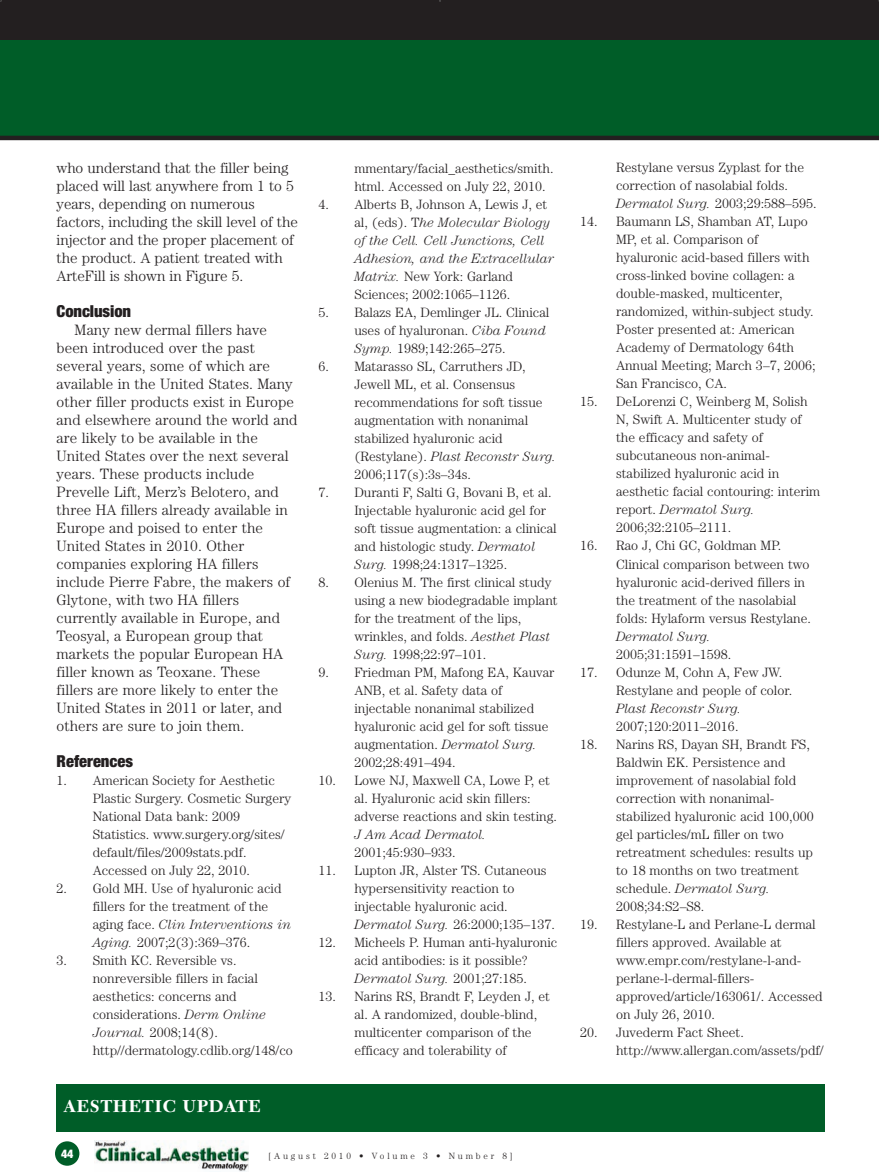
<style>
.page{position:relative;width:879px;height:1176px;background:#fff}
.page>*{position:absolute;margin:0;border:0;box-sizing:border-box;transform-origin:0 0}
.t1{font:700 18px "New Caledonia";letter-spacing:.03em;color:#fff}
.t2{font:900 condensed 16.5px "Helvetica Neue LT Std";letter-spacing:-.005em;color:#231f20}
.t3{font:300 15px/18px "Century Std";letter-spacing:.005em;color:#231f20}
.t4{font:300 13.5px/18px "Century Std";color:#231f20}
.t5{font:italic 300 13.5px/18px "Century Std";color:#231f20}
.t6{font:900 condensed 12px "Helvetica Neue LT Std";color:#fff}
.t7{font:300 9px "Century Std";letter-spacing:.31em;color:#231f20}
.s1{font-style:italic}
.s2{font-style:normal}
</style>
<div class="page">
<div style="left:55px;top:1140px;width:24px;height:25px;background:#005d28;border-radius:50%"></div>
<img style="left:94px;top:1140px;width:155px;height:31px">
<div style="left:0;top:38px;width:878px;height:100px;background:#005d28"></div>
<hr style="left:0;top:136px;width:878px;height:4px;background:#231f20">
<div style="left:0;top:0;width:878px;height:40px;background:#231f20"></div>
<div style="left:56px;top:1084px;width:768px;height:47px;background:#005d28"></div>
<p class="t3" style="left:57px;top:160px;width:243px">who understand that the filler being placed will last anywhere from 1 to 5 years, depending on numerous factors, including the skill level of the injector and the proper placement of the product. A patient treated with ArteFill is shown in Figure 5.</p>
<p class="t2" style="left:57px;top:305px;width:76px">Conclusion</p>
<p class="t3" style="left:57px;top:322px;width:242px;text-indent:18px">Many new dermal fillers have been introduced over the past several years, some of which are available in the United States. Many other filler products exist in Europe and elsewhere around the world and are likely to be available in the<br>United States over the next several years. These products include<br>Prevelle Lift, Merz’s Belotero, and three HA fillers already available in<br>Europe and poised to enter the<br>United States in 2010. Other companies exploring HA fillers include Pierre Fabre, the makers of<br>Glytone, with two HA fillers currently available in Europe, and<br>Teosyal, a European group that markets the popular European HA filler known as Teoxane. These fillers are more likely to enter the<br>United States in 2011 or later, and others are sure to join them.</p>
<p class="t2" style="left:57px;top:755px;width:78px">References</p>
<p class="t4" style="left:93px;top:772px;width:200px;text-indent:-36px">1. American Society for Aesthetic<br>Plastic Surgery. Cosmetic Surgery<br>National Data bank: 2009<br>Statistics. www.surgery.org/sites/ default/files/2009stats.pdf.<br>Accessed on July 22, 2010.</p>
<p class="t4" style="left:93px;top:880px;width:200px;text-indent:-36px">2. Gold MH. Use of hyaluronic acid fillers for the treatment of the aging face. <span class="s1">Clin Interventions in<br>Aging.</span> 2007;2(3):369–376.</p>
<p class="t4" style="left:93px;top:952px;width:201px;text-indent:-36px">3. Smith KC. Reversible vs. nonreversible fillers in facial aesthetics: concerns and considerations. <span class="s1">Derm Online<br>Journal.</span> 2008;14(8). http//dermatology.cdlib.org/148/co</p>
<h1 class="t1" style="left:64px;top:1098px;width:199px">AESTHETIC UPDATE</h1>
<p class="t4" style="left:354px;top:160px;width:200px">mmentary/facial_aesthetics/smith. html. Accessed on July 22, 2010.</p>
<p class="t5" style="left:354px;top:196px;width:201px;text-indent:-36px"><span class="s2">4. Alberts B, Johnson A, Lewis J, et al, (eds). T</span>he Molecular Biology of the Cell. Cell Junctions, Cell<br>Adhesion, and the Extracellular<br>Matrix. <span class="s2">New York: Garland<br>Sciences; 2002:1065–1126.</span></p>
<p class="t4" style="left:354px;top:304px;width:196px;text-indent:-36px">5. Balazs EA, Demlinger JL. Clinical uses of hyaluronan. <span class="s1">Ciba Found<br>Symp.</span> 1989;142:265–275.</p>
<p class="t4" style="left:354px;top:358px;width:203px;text-indent:-36px">6. Matarasso SL, Carruthers JD,<br>Jewell ML, et al. Consensus recommendations for soft tissue augmentation with nonanimal stabilized hyaluronic acid (Restylane). <span class="s1">Plast Reconstr Surg.<br></span>2006;117(s):3s–34s.</p>
<p class="t4" style="left:354px;top:484px;width:204px;text-indent:-36px">7. Duranti F, Salti G, Bovani B, et al.<br>Injectable hyaluronic acid gel for soft tissue augmentation: a clinical and histologic study. <span class="s1">Dermatol Surg.</span> 1998;24:1317–1325.</p>
<p class="t4" style="left:354px;top:574px;width:205px;text-indent:-36px">8. Olenius M. The first clinical study using a new biodegradable implant for the treatment of the lips, wrinkles, and folds. <span class="s1">Aesthet Plast<br>Surg.</span> 1998;22:97–101.</p>
<p class="t4" style="left:354px;top:664px;width:201px;text-indent:-36px">9. Friedman PM, Mafong EA, Kauvar<br>ANB, et al. Safety data of injectable nonanimal stabilized hyaluronic acid gel for soft tissue augmentation. <span class="s1">Dermatol Surg.<br></span>2002;28:491–494.</p>
<p class="t4" style="left:354px;top:772px;width:204px;text-indent:-36px">10. Lowe NJ, Maxwell CA, Lowe P, et al. Hyaluronic acid skin fillers: adverse reactions and skin testing.</p>
<p class="t5" style="left:354px;top:826px;width:133px">J Am Acad Dermatol.</p>
<p class="t4" style="left:354px;top:844px;width:103px">2001;45:930–933.</p>
<p class="t4" style="left:354px;top:862px;width:202px;text-indent:-36px">11. Lupton JR, Alster TS. Cutaneous hypersensitivity reaction to injectable hyaluronic acid.<br><span class="s1">Dermatol Surg.</span> 26:2000;135–137.</p>
<p class="t4" style="left:318px;top:934px;width:240px;text-align:center">12. Micheels P. Human anti-hyaluronic acid antibodies: is it possible?<br><span class="s1">Dermatol Surg.</span> 2001;27:185.</p>
<p class="t4" style="left:354px;top:988px;width:197px;text-indent:-36px">13. Narins RS, Brandt F, Leyden J, et al. A randomized, double-blind, multicenter comparison of the efficacy and tolerability of</p>
<p class="t6" style="left:61px;top:1148px;width:14px">44</p>
<p class="t7" style="left:268px;top:1152px;width:246px">[August 2010 • Volume 3 • Number 8]</p>
<p class="t4" style="left:615px;top:160px;width:202px">Restylane versus Zyplast for the correction of nasolabial folds.<br><span class="s1">Dermatol Surg.</span> 2003;29:588–595.</p>
<p class="t4" style="left:615px;top:214px;width:201px;text-indent:-36px">14. Baumann LS, Shamban AT, Lupo<br>MP, et al. Comparison of hyaluronic acid-based fillers with cross-linked bovine collagen: a double-masked, multicenter, randomized, within-subject study.<br>Poster presented at: American<br>Academy of Dermatology 64th<br>Annual Meeting; March 3–7, 2006;<br>San Francisco, CA.</p>
<p class="t4" style="left:615px;top:394px;width:205px;text-indent:-36px">15. DeLorenzi C, Weinberg M, Solish<br>N, Swift A. Multicenter study of the efficacy and safety of subcutaneous non-animal&shy;stabilized hyaluronic acid in aesthetic facial contouring: interim report. <span class="s1">Dermatol Surg.<br></span>2006;32:2105–2111.</p>
<p class="t4" style="left:615px;top:538px;width:196px;text-indent:-36px">16. Rao J, Chi GC, Goldman MP.<br>Clinical comparison between two hyaluronic acid-derived fillers in the treatment of the nasolabial folds: Hylaform versus Restylane.</p>
<p class="t5" style="left:615px;top:628px;width:96px">Dermatol Surg.</p>
<p class="t4" style="left:615px;top:646px;width:117px">2005;31:1591–1598.</p>
<p class="t4" style="left:615px;top:664px;width:178px;text-indent:-36px">17. Odunze M, Cohn A, Few JW.<br>Restylane and people of color.</p>
<p class="t5" style="left:615px;top:700px;width:127px">Plast Reconstr Surg.</p>
<p class="t4" style="left:615px;top:718px;width:124px">2007;120:2011–2016.</p>
<p class="t4" style="left:615px;top:736px;width:199px;text-indent:-36px">18. Narins RS, Dayan SH, Brandt FS,<br>Baldwin EK. Persistence and improvement of nasolabial fold correction with nonanimal&shy;stabilized hyaluronic acid 100,000 gel particles/mL filler on two retreatment schedules: results up to 18 months on two treatment schedule. <span class="s1">Dermatol Surg.<br></span>2008;34:S2–S8.</p>
<p class="t4" style="left:615px;top:916px;width:208px;text-indent:-36px">19. Restylane-L and Perlane-L dermal fillers approved. Available at www.empr.com/restylane-l-and&shy;perlane-l-dermal-fillers&shy;approved/article/163061/. Accessed on July 26, 2010.</p>
<p class="t4" style="left:615px;top:1024px;width:209px;text-indent:-36px">20. Juvederm Fact Sheet. http://www.allergan.com/assets/pdf/</p>
</div>
